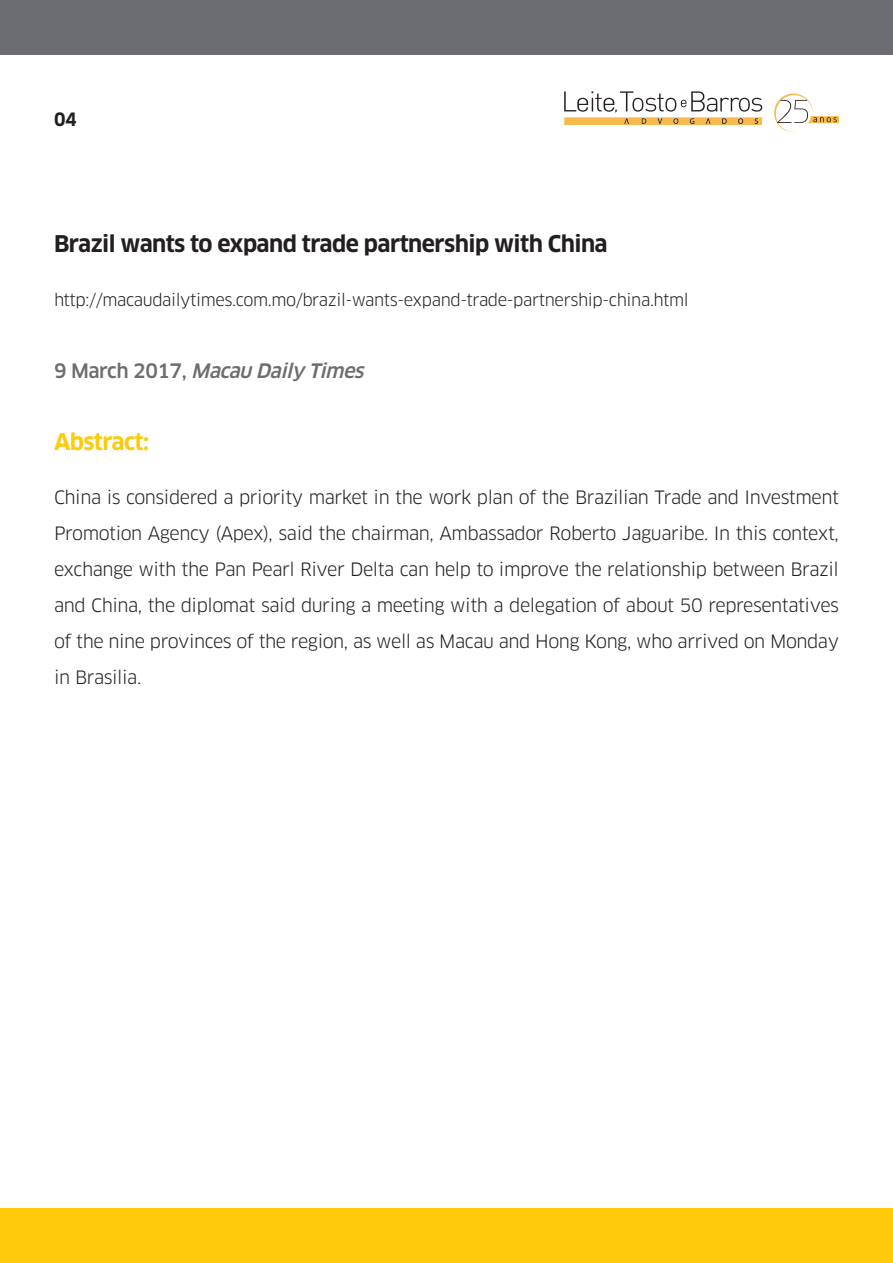
<style>
.page{position:relative;width:893px;height:1263px;background:#fff}
.page>*{position:absolute;margin:0;border:0;box-sizing:border-box;transform-origin:0 0}
.t1{font:700 22.5px "Clan OT";letter-spacing:-.025em;color:#231f20}
.t2{font:700 22.5px "Clan OT";letter-spacing:-.025em;color:#feca0a}
.t3{font:italic 500 19.5px "Clan OT";color:#6c6d70}
.t4{font:18px/36px "Clan OT";letter-spacing:-.025em;color:#231f20;text-align:justify}
.t5{font:700 18px "Clan OT";color:#231f20}
.t6{font:16.5px "Clan OT";letter-spacing:-.025em;color:#231f20}
.s1{font-style:normal}
</style>
<div class="page">
<div style="left:0;top:1209px;width:893px;height:54px;background:#feca0a"></div>
<svg style="left:774px;top:93px;width:65px;height:40px"></svg>
<svg style="left:564px;top:91px;width:198px;height:34px"></svg>
<div style="left:0;top:0;width:893px;height:54px;background:#6c6d70"></div>
<p class="t5" style="left:54px;top:109px;width:24px">04</p>
<p class="t1" style="left:54px;top:231px;width:555px">Brazil wants to expand trade partnership with China</p>
<p class="t6" style="left:54px;top:290px;width:636px">http://macaudailytimes.com.mo/brazil-wants-expand-trade-partnership-china.html</p>
<p class="t3" style="left:54px;top:359px;width:316px"><span class="s1">9 M a r c h 2 0 1 7 ,</span> Macau Daily Times</p>
<p class="t2" style="left:54px;top:429px;width:97px">Abstract:</p>
<p class="t4" style="left:54px;top:479px;width:786px">China is considered a priority market in the work plan of the Brazilian Trade and Investment Promotion Agency (Apex), said the chairman, Ambassador Roberto Jaguaribe. In this context, exchange with the Pan Pearl River Delta can help to improve the relationship between Brazil and China, the diplomat said during a meeting with a delegation of about 50 representatives of the nine provinces of the region, as well as Macau and Hong Kong, who arrived on Monday in Brasilia.</p>
</div>
